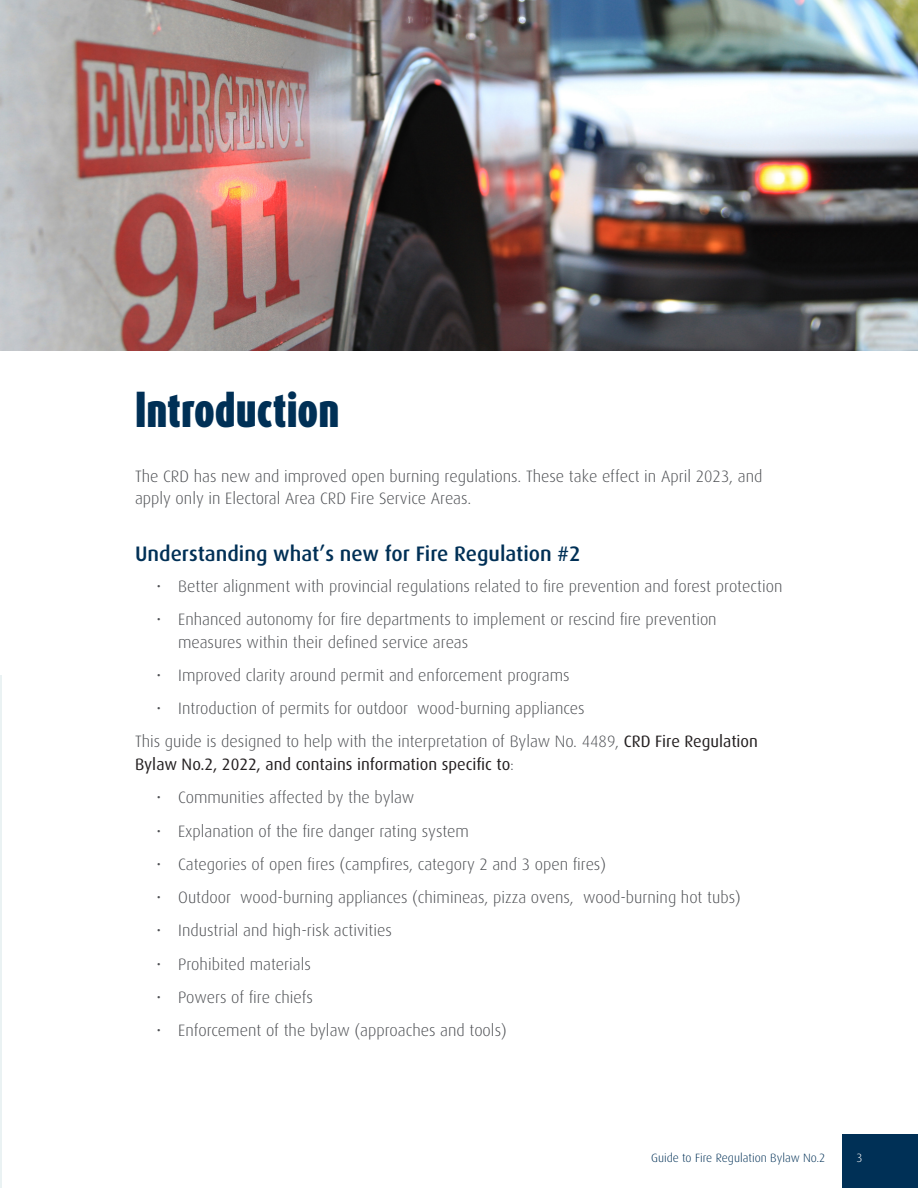
<style>
.page{position:relative;width:918px;height:1188px;background:#fff}
.page>*{position:absolute;margin:0;border:0;box-sizing:border-box;transform-origin:0 0}
.Headline_28_32{font:900 42px "Dax Compact Pro";color:#003056}
.Headline_14_16{font:500 21px "Dax OT";color:#003056}
.Body_11_15{font:300 16.5px/22.5px "Dax OT";color:#4d4f53}
.Body_11_15-2{font:16.5px/22.5px "Dax OT";color:#231f20}
.t1{font:300 12px "Dax OT";color:#003056}
.t2{font:300 12px "Dax OT";color:#fff}
.s1{font-weight:300;color:#4d4f53}
</style>
<div class="page">
<div style="left:842px;top:1134px;width:76px;height:54px;background:#003056"></div>
<hr style="left:0;top:675px;width:1px;height:513px;background:#eaf2f3">
<img style="left:0;top:0;width:918px;height:351px">
<p class="Headline_28_32" style="left:135px;top:381px;width:206px">Introduction</p>
<p class="Body_11_15" style="left:135px;top:462px;width:629px">The CRD has new and improved open burning regulations. These take effect in April 2023, and apply only in Electoral Area CRD Fire Service Areas.</p>
<p class="Headline_14_16" style="left:135px;top:533px;width:447px">Understanding what’s new for Fire Regulation #2</p>
<p class="Body_11_15" style="left:157px;top:572px;width:627px">• Better alignment with provincial regulations related to fire prevention and forest protection</p>
<p class="Body_11_15" style="left:178px;top:605px;width:540px;text-indent:-22px">• Enhanced autonomy for fire departments to implement or rescind fire prevention measures within their defined service areas</p>
<p class="Body_11_15" style="left:157px;top:661px;width:415px">• Improved clarity around permit and enforcement programs</p>
<p class="Body_11_15" style="left:157px;top:694px;width:430px">• Introduction of permits for outdoor wood-burning appliances</p>
<p class="Body_11_15-2" style="left:135px;top:727px;width:625px"><span class="s1">This guide is designed to help with the interpretation of Bylaw No. 4489,</span> CRD Fire Regulation<br>Bylaw No.2, 2022, and contains information specific to<span class="s1">:</span></p>
<p class="Body_11_15" style="left:157px;top:783px;width:259px">• Communities affected by the bylaw</p>
<p class="Body_11_15" style="left:157px;top:817px;width:314px">• Explanation of the fire danger rating system</p>
<p class="Body_11_15" style="left:157px;top:850px;width:451px">• Categories of open fires (campfires, category 2 and 3 open fires)</p>
<p class="Body_11_15" style="left:157px;top:883px;width:586px">• Outdoor wood-burning appliances (chimineas, pizza ovens, wood-burning hot tubs)</p>
<p class="Body_11_15" style="left:157px;top:916px;width:237px">• Industrial and high-risk activities</p>
<p class="Body_11_15" style="left:157px;top:950px;width:156px">• Prohibited materials</p>
<p class="Body_11_15" style="left:157px;top:983px;width:158px">• Powers of fire chiefs</p>
<p class="Body_11_15" style="left:157px;top:1016px;width:352px">• Enforcement of the bylaw (approaches and tools)</p>
<p class="t1" style="left:651px;top:1147px;width:176px">Guide to Fire Regulation Bylaw No.2</p>
<p class="t2" style="left:856px;top:1147px;width:8px">3</p>
</div>
